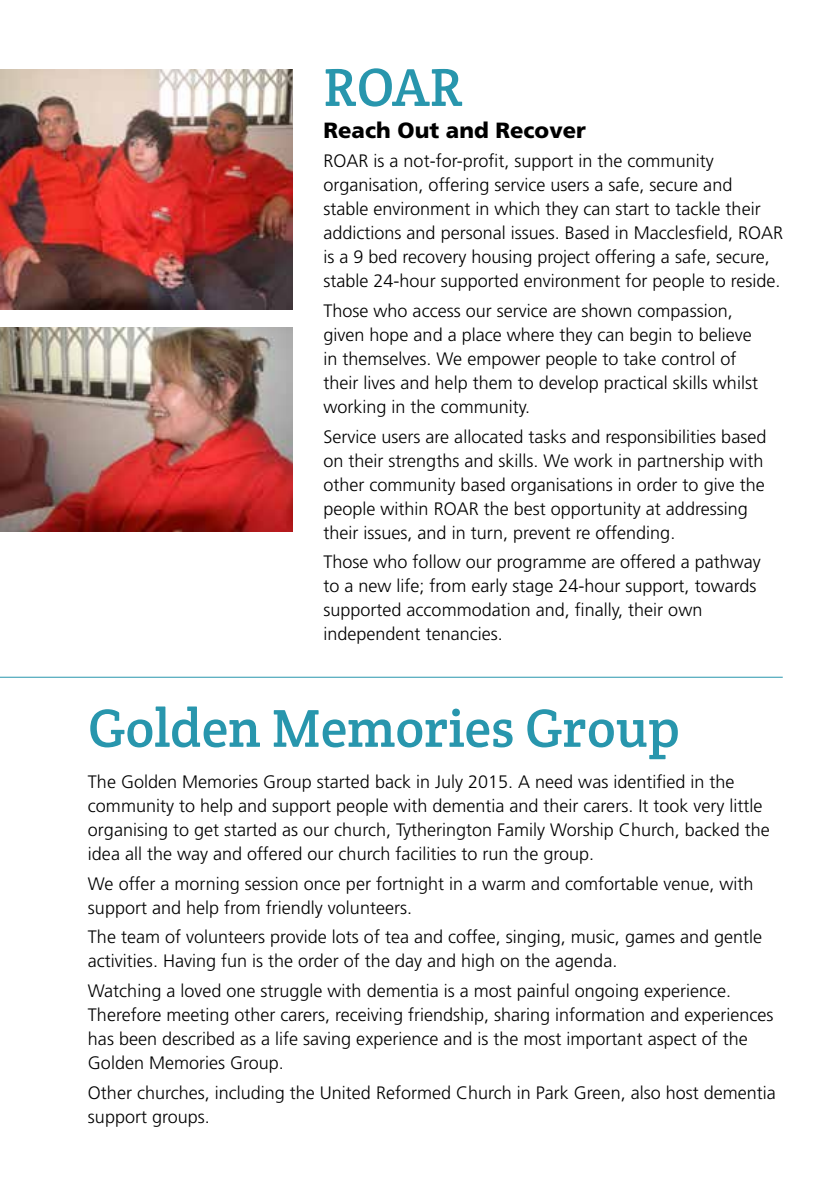
<style>
.page{position:relative;width:840px;height:1191px;background:#fff}
.page>*{position:absolute;margin:0;border:0;box-sizing:border-box;transform-origin:0 0}
.t1{font:54px "Crete Round";color:#2896ad}
.t2{font:900 22px "Frutiger";color:#000}
.t3{font:300 18px/24px "Frutiger";color:#000}
</style>
<div class="page">
<hr style="left:0;top:676px;width:782px;height:1px;background:#2896ad">
<img style="left:0;top:70px;width:293px;height:239px">
<img style="left:0;top:327px;width:293px;height:204px">
<h1 class="t1" style="left:323px;top:52px;width:141px">ROAR</h1>
<p class="t2" style="left:323px;top:117px;width:264px">Reach Out and Recover</p>
<p class="t3" style="left:323px;top:149px;width:461px">ROAR is a not-for-profit, support in the community organisation, offering service users a safe, secure and<br>stable environment in which they can start to tackle their addictions and personal issues. Based in Macclesfield, ROAR is a 9 bed recovery housing project offering a safe, secure, stable 24-hour supported environment for people to reside.</p>
<p class="t3" style="left:323px;top:299px;width:436px">Those who access our service are shown compassion, given hope and a place where they can begin to believe in themselves. We empower people to take control of their lives and help them to develop practical skills whilst working in the community.</p>
<p class="t3" style="left:323px;top:424px;width:444px">Service users are allocated tasks and responsibilities based on their strengths and skills. We work in partnership with other community based organisations in order to give the people within ROAR the best opportunity at addressing their issues, and in turn, prevent re offending.</p>
<p class="t3" style="left:323px;top:550px;width:438px">Those who follow our programme are offered a pathway to a new life; from early stage 24-hour support, towards supported accommodation and, finally, their own independent tenancies.</p>
<h1 class="t1" style="left:88px;top:693px;width:593px">Golden Memories Group</h1>
<p class="t3" style="left:88px;top:769px;width:683px">The Golden Memories Group started back in July 2015. A need was identified in the community to help and support people with dementia and their carers. It took very little organising to get started as our church, Tytherington Family Worship Church, backed the idea all the way and offered our church facilities to run the group.</p>
<p class="t3" style="left:88px;top:871px;width:666px">We offer a morning session once per fortnight in a warm and comfortable venue, with support and help from friendly volunteers.</p>
<p class="t3" style="left:88px;top:925px;width:675px">The team of volunteers provide lots of tea and coffee, singing, music, games and gentle activities. Having fun is the order of the day and high on the agenda.</p>
<p class="t3" style="left:88px;top:978px;width:686px">Watching a loved one struggle with dementia is a most painful ongoing experience.<br>Therefore meeting other carers, receiving friendship, sharing information and experiences has been described as a life saving experience and is the most important aspect of the Golden Memories Group.</p>
<p class="t3" style="left:88px;top:1080px;width:689px">Other churches, including the United Reformed Church in Park Green, also host dementia support groups.</p>
</div>
